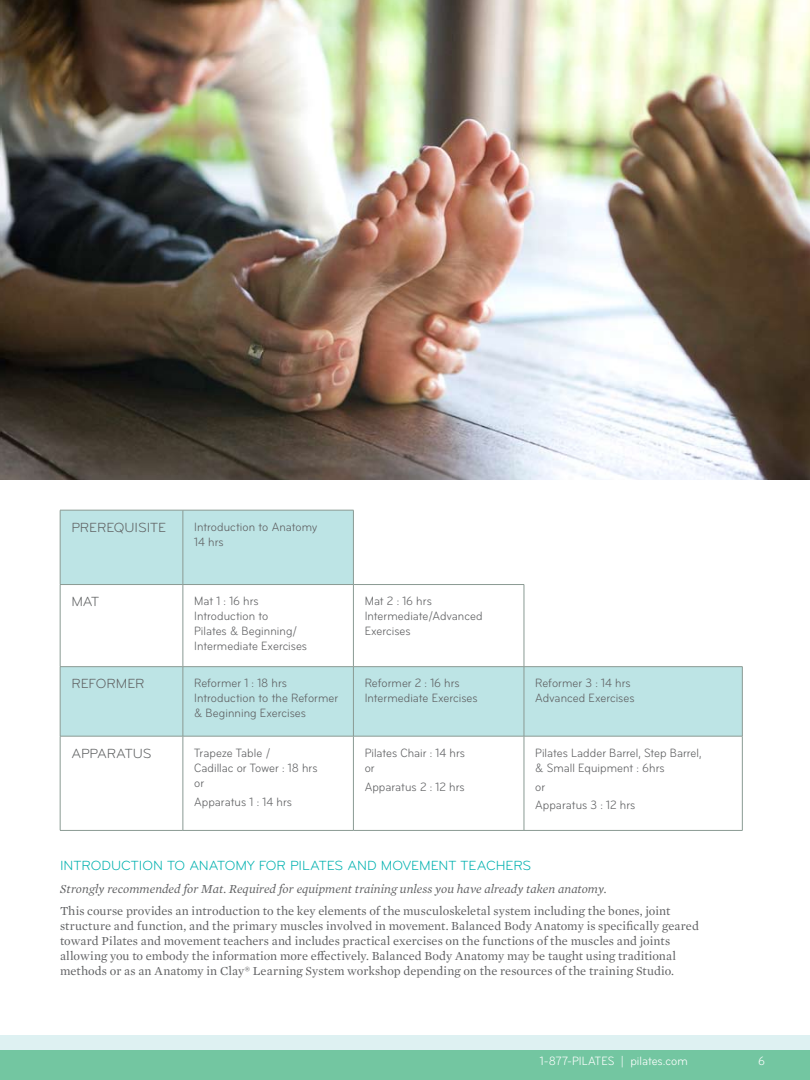
<style>
.page{position:relative;width:810px;height:1080px;background:#fff}
.page>*{position:absolute;margin:0;border:0;box-sizing:border-box;transform-origin:0 0}
.t1{font:13.75px "Bryant Pro";color:#00b1af}
.t2{font:13.75px "Bryant Pro";letter-spacing:-.005em;color:#5f6162}
.t3{font:12.5px/15px "Mercury Text G1";color:#5f6062}
.t4{font:condensed 12.5px/15px "Bryant";letter-spacing:.005em;color:#5f6062}
.t5{font:italic 12.5px "Mercury Text G1";color:#5f6062}
.t6{font:condensed 12.5px "Bryant";letter-spacing:.005em;color:#fff}
</style>
<div class="page">
<svg style="left:61px;top:511px;width:681px;height:225px;fill:#bde4e5"></svg>
<svg style="left:61px;top:585px;width:681px;height:81px"></svg>
<svg style="left:182px;top:737px;width:560px;height:93px"></svg>
<hr style="left:60px;top:510px;width:123px;height:1px;background:#8a9a93">
<hr style="left:60px;top:510px;width:1px;height:74px;background:#8a9a93">
<hr style="left:183px;top:510px;width:171px;height:1px;background:#8a9a93">
<hr style="left:183px;top:510px;width:1px;height:74px;background:#8a9a93">
<hr style="left:353px;top:510px;width:1px;height:74px;background:#8a9a93">
<hr style="left:60px;top:584px;width:123px;height:1px;background:#8a9a93">
<hr style="left:60px;top:585px;width:1px;height:81px;background:#8a9a93">
<hr style="left:183px;top:584px;width:170px;height:1px;background:#8a9a93">
<hr style="left:183px;top:585px;width:1px;height:81px;background:#8a9a93">
<hr style="left:353px;top:584px;width:171px;height:1px;background:#8a9a93">
<hr style="left:353px;top:585px;width:1px;height:81px;background:#8a9a93">
<hr style="left:524px;top:585px;width:1px;height:81px;background:#8a9a93">
<hr style="left:60px;top:666px;width:123px;height:1px;background:#8a9a93">
<hr style="left:60px;top:667px;width:1px;height:69px;background:#8a9a93">
<hr style="left:183px;top:666px;width:170px;height:1px;background:#8a9a93">
<hr style="left:183px;top:667px;width:1px;height:69px;background:#8a9a93">
<hr style="left:353px;top:666px;width:171px;height:1px;background:#8a9a93">
<hr style="left:353px;top:667px;width:1px;height:69px;background:#8a9a93">
<hr style="left:524px;top:666px;width:218px;height:1px;background:#8a9a93">
<hr style="left:524px;top:667px;width:1px;height:69px;background:#8a9a93">
<hr style="left:742px;top:667px;width:1px;height:69px;background:#8a9a93">
<hr style="left:60px;top:736px;width:123px;height:1px;background:#8a9a93">
<hr style="left:60px;top:736px;width:1px;height:94px;background:#8a9a93">
<hr style="left:183px;top:736px;width:170px;height:1px;background:#8a9a93">
<hr style="left:183px;top:736px;width:1px;height:94px;background:#8a9a93">
<hr style="left:353px;top:736px;width:171px;height:1px;background:#8a9a93">
<hr style="left:353px;top:736px;width:1px;height:94px;background:#8a9a93">
<hr style="left:524px;top:736px;width:218px;height:1px;background:#8a9a93">
<hr style="left:524px;top:736px;width:1px;height:94px;background:#8a9a93">
<hr style="left:742px;top:736px;width:1px;height:94px;background:#8a9a93">
<hr style="left:60px;top:830px;width:123px;height:1px;background:#8a9a93">
<hr style="left:183px;top:830px;width:170px;height:1px;background:#8a9a93">
<hr style="left:353px;top:830px;width:171px;height:1px;background:#8a9a93">
<hr style="left:524px;top:830px;width:218px;height:1px;background:#8a9a93">
<div style="left:0;top:1050px;width:810px;height:30px;background:#73c6a1"></div>
<div style="left:0;top:1035px;width:810px;height:15px;background:#def1f2"></div>
<img style="left:0;top:0;width:810px;height:480px">
<p class="t2" style="left:71px;top:519px;width:96px">PREREQUISITE</p>
<p class="t4" style="left:194px;top:519px;width:124px">Introduction to Anatomy<br>14 hrs</p>
<p class="t2" style="left:71px;top:593px;width:29px">MAT</p>
<p class="t4" style="left:194px;top:594px;width:115px">Mat 1 : 16 hrs<br>Introduction to<br>Pilates &amp; Beginning/<br>Intermediate Exercises</p>
<p class="t4" style="left:365px;top:594px;width:119px">Mat 2 : 16 hrs<br>Intermediate/Advanced<br>Exercises</p>
<p class="t2" style="left:71px;top:675px;width:75px">REFORMER</p>
<p class="t4" style="left:194px;top:676px;width:146px">Reformer 1 : 18 hrs<br>Introduction to the Reformer &amp; Beginning Exercises</p>
<p class="t4" style="left:365px;top:676px;width:115px">Reformer 2 : 16 hrs<br>Intermediate Exercises</p>
<p class="t4" style="left:535px;top:676px;width:101px">Reformer 3 : 14 hrs<br>Advanced Exercises</p>
<p class="t2" style="left:71px;top:745px;width:10px">APP</p>
<p class="t2" style="left:97px;top:745px;width:56px">ARATUS</p>
<p class="t4" style="left:194px;top:745px;width:125px">Trapeze Table /<br>Cadillac or Tower : 18 hrs or</p>
<p class="t4" style="left:194px;top:794px;width:99px">Apparatus 1 : 14 hrs</p>
<p class="t4" style="left:365px;top:745px;width:102px">Pilates Chair : 14 hrs or</p>
<p class="t4" style="left:365px;top:779px;width:102px">Apparatus 2 : 12 hrs</p>
<p class="t4" style="left:535px;top:745px;width:168px">Pilates Ladder Barrel, Step Barrel, &amp; Small Equipment : 6hrs</p>
<p class="t4" style="left:535px;top:777px;width:102px;line-height:18.8px">or<br>Apparatus 3 : 12 hrs</p>
<p class="t1" style="left:60px;top:857px;width:473px">I NTRODUCTION TO ANATOMY FOR PILATES AND M OVEMENT TEACH ERS</p>
<p class="t5" style="left:60px;top:879px;width:548px">Strongly recommended for Mat. Required for equipment training unless you have already taken anatomy.</p>
<p class="t3" style="left:60px;top:903px;width:641px">This course provides an introduction to the key elements of the musculoskeletal system including the bones, joint structure and function, and the primary muscles involved in movement. Balanced Body Anatomy is specifically geared toward Pilates and movement teachers and includes practical exercises on the functions of the muscles and joints allowing you to embody the information more effectively. Balanced Body Anatomy may be taught using traditional methods or as an Anatomy in Clay® Learning System workshop depending on the resources of the training Studio.</p>
<p class="t6" style="left:540px;top:1054px;width:149px">1-877-PILATES | pilates.com</p>
<p class="t6" style="left:758px;top:1054px;width:8px">6</p>
</div>
